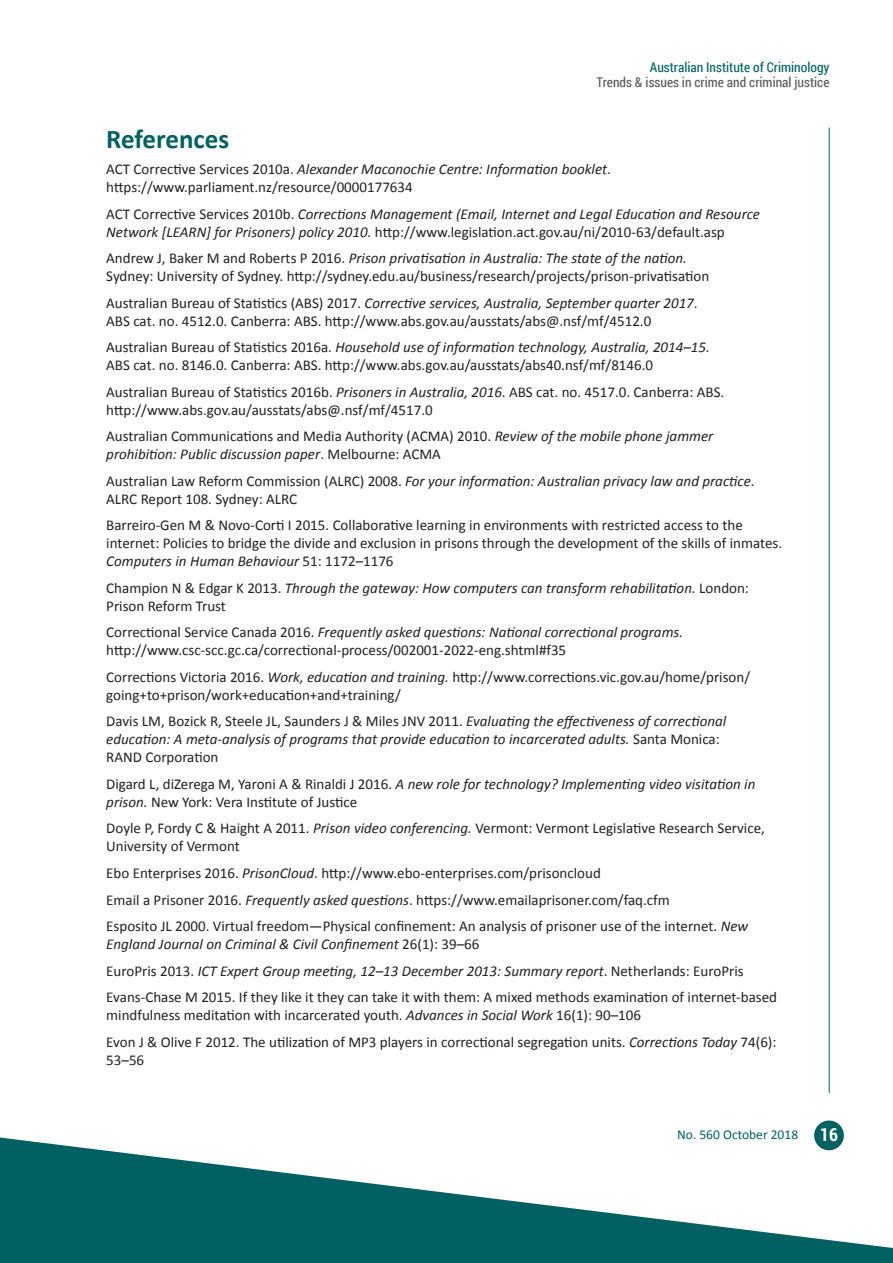
<style>
.page{position:relative;width:893px;height:1263px;background:#fff}
.page>*{position:absolute;margin:0;border:0;box-sizing:border-box;transform-origin:0 0}
.t1{font:700 27px "Calibri";color:#006062}
.t2{font:15px/18px "Calibri";color:#231f20}
.t3{font:italic 15px/18px "Calibri";color:#231f20}
.t4{font:13.5px "Roboto Condensed";color:#57585a}
.t5{font:13.5px "Roboto Condensed";color:#006062}
.t6{font:13.5px "Calibri";color:#006062}
.s1{font-style:italic}
.s2{font-style:normal}
.s3{font-family:"Roboto Condensed";font-weight:700;font-size:18px;color:#fff}
</style>
<div class="page">
<hr style="left:829px;top:128px;width:1px;height:965px;background:#006062">
<div style="left:814px;top:1120px;width:30px;height:30px;background:#006062;border-radius:50%"></div>
<svg style="left:0;top:1137px;width:893px;height:126px;fill:#006062"></svg>
<p class="t5" style="left:650px;top:58px;width:181px">Australian Institute of Criminology</p>
<p class="t4" style="left:597px;top:73px;width:234px">Trends &amp; issues in crime and criminal justice</p>
<h1 class="t1" style="left:106px;top:122px;width:124px">References</h1>
<p class="t2" style="left:106px;top:160px;width:506px">ACT Corrective Services 2010a. <span class="s1">Alexander Maconochie Centre: Information booklet</span>. https://www.parliament.nz/resource/0000177634</p>
<p class="t3" style="left:106px;top:204px;width:655px"><span class="s2">ACT Corrective Services 2010b.</span> Corrections Management (Email, Internet and Legal Education and Resource<br>Network [LEARN] for Prisoners) policy 2010. <span class="s2">http://www.legislation.act.gov.au/ni/2010-63/default.asp</span></p>
<p class="t2" style="left:106px;top:249px;width:604px">Andrew J, Baker M and Roberts P 2016. <span class="s1">Prison privatisation in Australia: The state of the nation.<br></span>Sydney: University of Sydney. http://sydney.edu.au/business/research/projects/prison-privatisation</p>
<p class="t2" style="left:106px;top:294px;width:593px">Australian Bureau of Statistics (ABS) 2017. <span class="s1">Corrective services, Australia, September quarter 2017</span>.<br>ABS cat. no. 4512.0. Canberra: ABS. http://www.abs.gov.au/ausstats/abs@.nsf/mf/4512.0</p>
<p class="t2" style="left:106px;top:338px;width:605px">Australian Bureau of Statistics 2016a. <span class="s1">Household use of information technology, Australia, 2014–15.<br></span>ABS cat. no. 8146.0. Canberra: ABS. http://www.abs.gov.au/ausstats/abs40.nsf/mf/8146.0</p>
<p class="t2" style="left:106px;top:383px;width:619px">Australian Bureau of Statistics 2016b. <span class="s1">Prisoners in Australia, 2016</span>. ABS cat. no. 4517.0. Canberra: ABS. http://www.abs.gov.au/ausstats/abs@.nsf/mf/4517.0</p>
<p class="t2" style="left:106px;top:427px;width:609px">Australian Communications and Media Authority (ACMA) 2010. <span class="s1">Review of the mobile phone jammer prohibition: Public discussion paper</span>. Melbourne: ACMA</p>
<p class="t2" style="left:106px;top:472px;width:650px">Australian Law Reform Commission (ALRC) 2008. <span class="s1">For your information: Australian privacy law and practice</span>.<br>ALRC Report 108. Sydney: ALRC</p>
<p class="t2" style="left:106px;top:516px;width:677px">Barreiro-Gen M &amp; Novo-Corti I 2015. Collaborative learning in environments with restricted access to the internet: Policies to bridge the divide and exclusion in prisons through the development of the skills of inmates.<br><span class="s1">Computers in Human Behaviour</span> 51: 1172–1176</p>
<p class="t3" style="left:106px;top:578px;width:644px"><span class="s2">Champion N &amp; Edgar K 2013.</span> Through the gateway: How computers can transform rehabilitation. <span class="s2">London:<br>Prison Reform Trust</span></p>
<p class="t2" style="left:106px;top:623px;width:578px">Correctional Service Canada 2016. <span class="s1">Frequently asked questions: National correctional programs. </span>http://www.csc-scc.gc.ca/correctional-process/002001-2022-eng.shtml#f35</p>
<p class="t2" style="left:106px;top:668px;width:645px">Corrections Victoria 2016. <span class="s1">Work, education and training.</span> http://www.corrections.vic.gov.au/home/prison/ going+to+prison/work+education+and+training/</p>
<p class="t3" style="left:106px;top:712px;width:621px"><span class="s2">Davis LM, Bozick R, Steele JL, Saunders J &amp; Miles JNV 2011.</span> Evaluating the effectiveness of correctional education: A meta-analysis of programs that provide education to incarcerated adults. <span class="s2">Santa Monica:<br>RAND Corporation</span></p>
<p class="t2" style="left:106px;top:775px;width:651px">Digard L, diZerega M, Yaroni A &amp; Rinaldi J 2016. <span class="s1">A new role for technology? Implementing video visitation in prison.</span> New York: Vera Institute of Justice</p>
<p class="t2" style="left:106px;top:819px;width:660px">Doyle P, Fordy C &amp; Haight A 2011. <span class="s1">Prison video conferencing.</span> Vermont: Vermont Legislative Research Service,<br>University of Vermont</p>
<p class="t2" style="left:106px;top:860px;width:643px;line-height:26.5px">Ebo Enterprises 2016. <span class="s1">PrisonCloud</span>. http://www.ebo-enterprises.com/prisoncloud<br>Email a Prisoner 2016. <span class="s1">Frequently asked questions</span>. https://www.emailaprisoner.com/faq.cfm<br>Esposito JL 2000. Virtual freedom—Physical confinement: An analysis of prisoner use of the internet. <span class="s1">New</span></p>
<p class="t2" style="left:106px;top:931px;width:672px;line-height:26.5px"><span class="s1">England Journal on Criminal &amp; Civil Confinement</span> 26(1): 39–66<br>EuroPris 2013. <span class="s1">ICT Expert Group meeting, 12–13 December 2013: Summary report</span>. Netherlands: EuroPris<br>Evans-Chase M 2015. If they like it they can take it with them: A mixed methods examination of internet-based</p>
<p class="t2" style="left:106px;top:1002px;width:672px;line-height:26.5px">mindfulness meditation with incarcerated youth. <span class="s1">Advances in Social Work</span> 16(1): 90–106<br>Evon J &amp; Olive F 2012. The utilization of MP3 players in correctional segregation units. <span class="s1">Corrections Today</span> 74(6):</p>
<p class="t2" style="left:106px;top:1050px;width:39px">53–56</p>
<p class="t6" style="left:677px;top:1126px;width:162px">No. 560 October 2018 <span class="s3">16</span></p>
</div>
